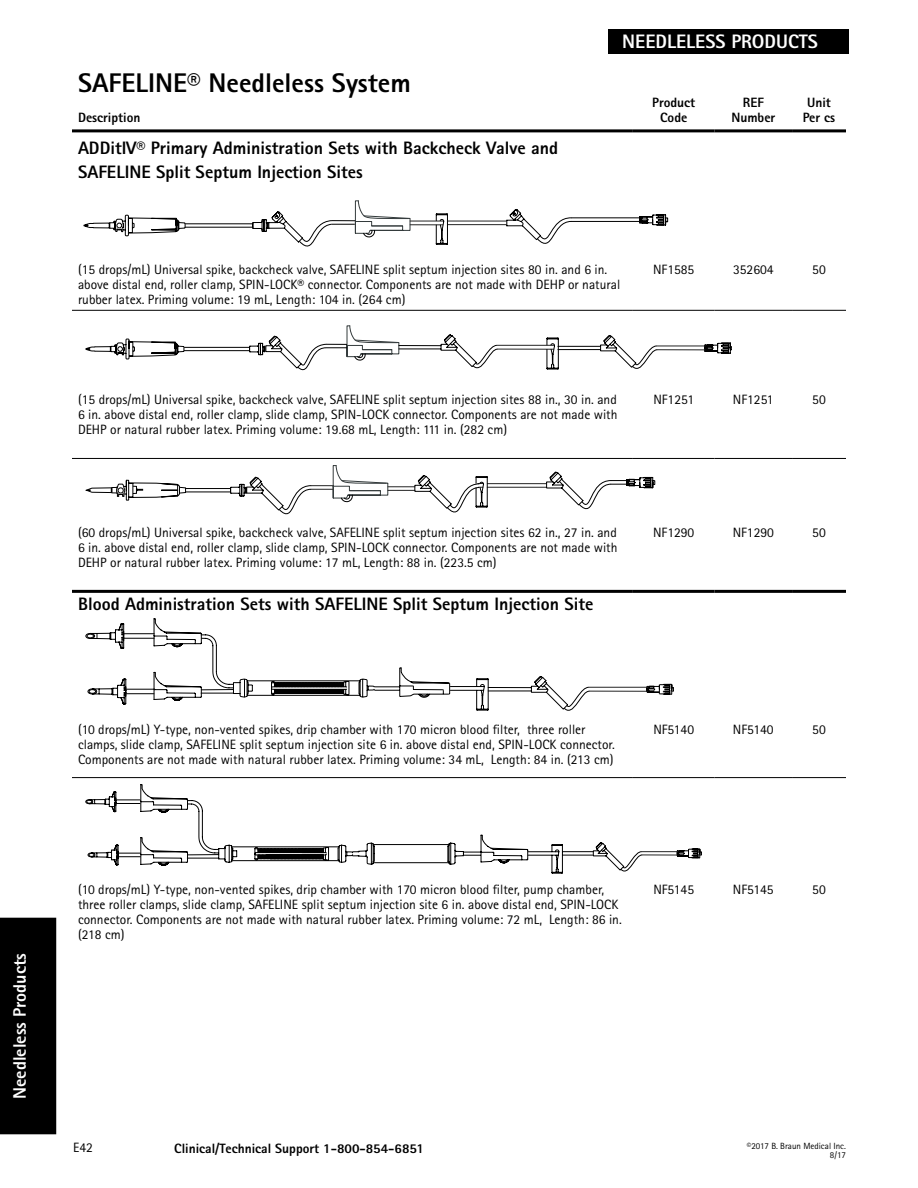
<style>
.page{position:relative;width:918px;height:1188px;background:#fff}
.page>*{position:absolute;margin:0;border:0;box-sizing:border-box;transform-origin:0 0}
.t1{font:800 27px "Rotis Sans Serif Pro";color:#000}
.t2{font:800 19.5px "Rotis Sans Serif Pro";color:#fff}
.t3{font:800 18px/24.5px "Rotis Sans Serif Pro";color:#000}
.t4{font:800 18px "Rotis Sans Serif Pro";color:#fff}
.t5{font:13.5px/15px "Rotis Sans Serif Pro";color:#000}
.t6{font:800 13.5px/15px "Rotis Sans Serif Pro";color:#000;text-align:center}
.t7{font:9px/9px "Rotis Sans Serif Pro";color:#000;text-align:right}
</style>
<div class="page">
<div style="left:0;top:918px;width:56px;height:216px;background:#000"></div>
<div style="left:608px;top:30px;width:241px;height:24px;background:#000"></div>
<hr style="left:72px;top:129px;width:561px;height:3px;background:#000">
<hr style="left:633px;top:129px;width:82px;height:3px;background:#000">
<hr style="left:715px;top:129px;width:77px;height:3px;background:#000">
<hr style="left:792px;top:129px;width:54px;height:3px;background:#000">
<hr style="left:72px;top:590px;width:561px;height:3px;background:#000">
<hr style="left:633px;top:590px;width:82px;height:3px;background:#000">
<hr style="left:715px;top:590px;width:77px;height:3px;background:#000">
<hr style="left:792px;top:590px;width:54px;height:3px;background:#000">
<hr style="left:72px;top:310px;width:561px;height:1px;background:#000">
<hr style="left:633px;top:310px;width:82px;height:1px;background:#000">
<hr style="left:715px;top:310px;width:77px;height:1px;background:#000">
<hr style="left:792px;top:310px;width:54px;height:1px;background:#000">
<hr style="left:72px;top:458px;width:561px;height:1px;background:#000">
<hr style="left:633px;top:458px;width:82px;height:1px;background:#000">
<hr style="left:715px;top:458px;width:77px;height:1px;background:#000">
<hr style="left:792px;top:458px;width:54px;height:1px;background:#000">
<hr style="left:72px;top:777px;width:561px;height:1px;background:#000">
<hr style="left:633px;top:777px;width:82px;height:1px;background:#000">
<hr style="left:715px;top:777px;width:77px;height:1px;background:#000">
<hr style="left:792px;top:777px;width:54px;height:1px;background:#000">
<svg style="left:83px;top:200px;width:586px;height:47px"></svg>
<svg style="left:704px;top:342px;width:28px;height:12px"></svg>
<hr style="left:656px;top:346px;width:49px;height:1px;background:#242424">
<hr style="left:657px;top:349px;width:48px;height:1px;background:#242424">
<svg style="left:86px;top:325px;width:572px;height:45px"></svg>
<svg style="left:86px;top:465px;width:569px;height:49px"></svg>
<svg style="left:86px;top:618px;width:588px;height:93px"></svg>
<svg style="left:676px;top:848px;width:26px;height:11px"></svg>
<hr style="left:641px;top:851px;width:36px;height:1px;background:#242424">
<hr style="left:642px;top:855px;width:35px;height:1px;background:#242424">
<svg style="left:86px;top:784px;width:557px;height:89px"></svg>
<h3 class="t4" style="left:8px;top:1099px;width:148px;rotate:-90deg">Needleless Products</h3>
<h1 class="t1" style="left:78px;top:65px;width:334px">SAFELINE® Needleless System</h1>
<p class="t6" style="left:78px;top:110px;width:64px">Description</p>
<h3 class="t3" style="left:78px;top:136px;width:482px">ADDitIV® Primary Administration Sets with Backcheck Valve and<br>SAFELINE Split Septum Injection Sites</h3>
<h2 class="t2" style="left:622px;top:29px;width:197px">NEEDLELESS PRODUCTS</h2>
<p class="t6" style="left:652px;top:95px;width:44px">Product<br>Code</p>
<p class="t6" style="left:731px;top:95px;width:46px">REF<br>Number</p>
<p class="t6" style="left:803px;top:95px;width:34px">Unit<br>Per cs</p>
<p class="t5" style="left:78px;top:262px;width:544px">(15 drops/mL) Universal spike, backcheck valve, SAFELINE split septum injection sites 80 in. and 6 in. above distal end, roller clamp, SPIN-LOCK® connector. Components are not made with DEHP or natural rubber latex. Priming volume: 19 mL, Length: 104 in. (264 cm)</p>
<p class="t5" style="left:653px;top:262px;width:43px">NF1585</p>
<p class="t5" style="left:733px;top:262px;width:42px">352604</p>
<p class="t5" style="left:812px;top:262px;width:15px">50</p>
<p class="t5" style="left:78px;top:393px;width:541px;text-align:justify">(15 drops/mL) Universal spike, backcheck valve, SAFELINE split septum injection sites 88 in., 30 in. and 6 in. above distal end, roller clamp, slide clamp, SPIN-LOCK connector. Components are not made with DEHP or natural rubber latex. Priming volume: 19.68 mL, Length: 111 in. (282 cm)</p>
<p class="t5" style="left:653px;top:393px;width:42px">NF1251</p>
<p class="t5" style="left:733px;top:393px;width:42px">NF1251</p>
<p class="t5" style="left:812px;top:393px;width:15px">50</p>
<p class="t5" style="left:78px;top:525px;width:541px;text-align:justify">(60 drops/mL) Universal spike, backcheck valve, SAFELINE split septum injection sites 62 in., 27 in. and 6 in. above distal end, roller clamp, slide clamp, SPIN-LOCK connector. Components are not made with DEHP or natural rubber latex. Priming volume: 17 mL, Length: 88 in. (223.5 cm)</p>
<p class="t5" style="left:653px;top:525px;width:43px">NF1290</p>
<p class="t5" style="left:733px;top:525px;width:43px">NF1290</p>
<p class="t5" style="left:812px;top:525px;width:15px">50</p>
<h3 class="t3" style="left:78px;top:591px;width:517px">Blood Administration Sets with SAFELINE Split Septum Injection Site</h3>
<p class="t5" style="left:78px;top:722px;width:538px">(10 drops/mL) Y-type, non-vented spikes, drip chamber with 170 micron blood filter, three roller clamps, slide clamp, SAFELINE split septum injection site 6 in. above distal end, SPIN-LOCK connector.<br>Components are not made with natural rubber latex. Priming volume: 34 mL, Length: 84 in. (213 cm)</p>
<p class="t5" style="left:653px;top:722px;width:42px">NF5140</p>
<p class="t5" style="left:733px;top:722px;width:42px">NF5140</p>
<p class="t5" style="left:812px;top:722px;width:15px">50</p>
<p class="t5" style="left:78px;top:882px;width:545px">(10 drops/mL) Y-type, non-vented spikes, drip chamber with 170 micron blood filter, pump chamber, three roller clamps, slide clamp, SAFELINE split septum injection site 6 in. above distal end, SPIN-LOCK connector. Components are not made with natural rubber latex. Priming volume: 72 mL, Length: 86 in. (218 cm)</p>
<p class="t5" style="left:653px;top:882px;width:42px">NF5145</p>
<p class="t5" style="left:733px;top:882px;width:42px">NF5145</p>
<p class="t5" style="left:812px;top:882px;width:15px">50</p>
<p class="t5" style="left:73px;top:1140px;width:21px">E42</p>
<p class="t6" style="left:174px;top:1141px;width:251px">Clinical/Technical Support 1-800-854-6851</p>
<p class="t7" style="left:747px;top:1142px;width:101px">©2017 B. Braun Medical Inc.<br>8/17</p>
</div>
